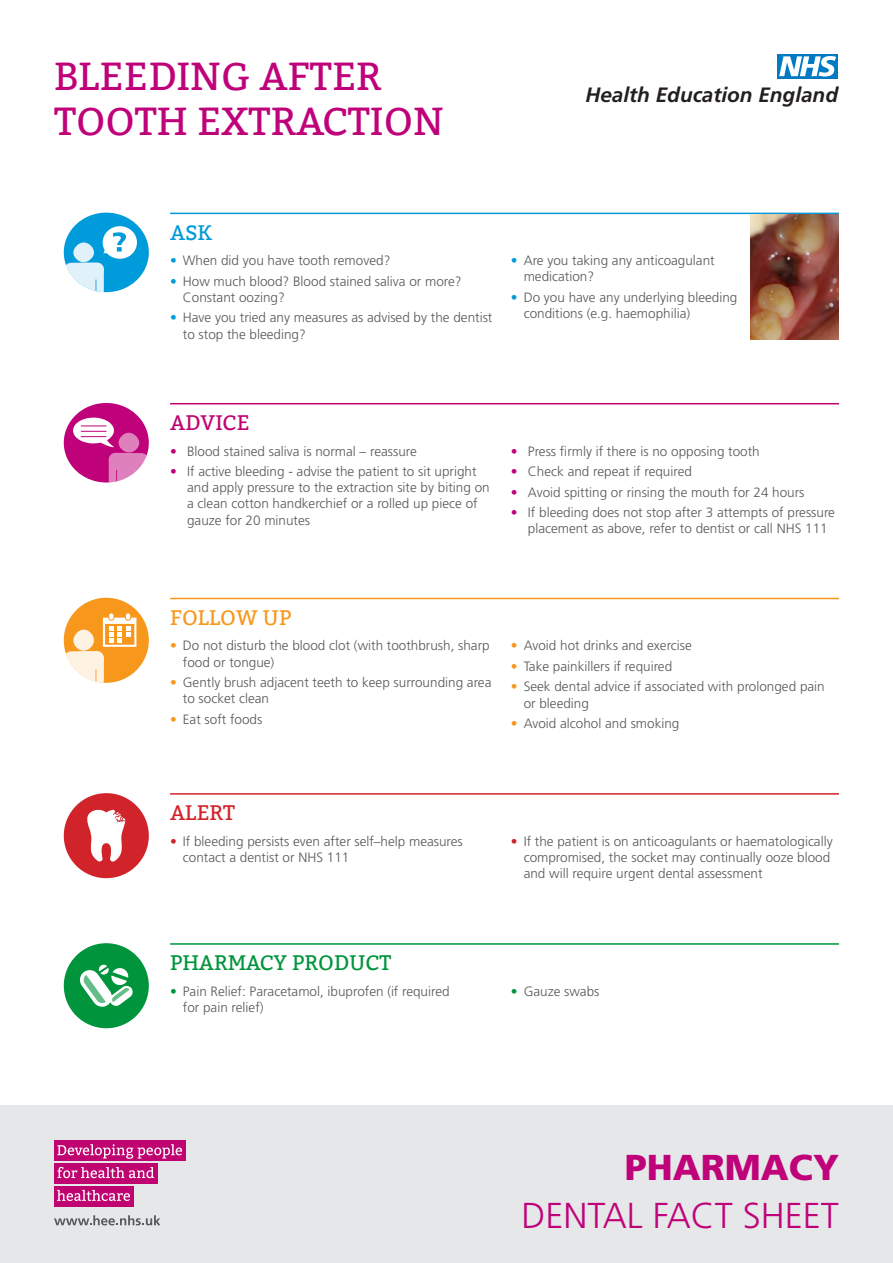
<style>
.page{position:relative;width:893px;height:1263px;background:#fff}
.page>*{position:absolute;margin:0;border:0;box-sizing:border-box;transform-origin:0 0}
.Heading_1_cover{font:39px/45px "Bitter";color:#bf027a}
.t1{font:300 36px "Frutiger LT Pro";color:#bf027a}
.t2{font:900 36px "Frutiger LT Pro";color:#bf027a}
.Subhead_1_inside{font:21px "Bitter";color:#00943d}
.Subhead_1_inside-2{font:21px "Bitter";color:#f7981d}
.Subhead_1_inside-3{font:21px "Bitter";color:#bf0471}
.Subhead_1_inside-4{font:21px "Bitter";color:#d1232a}
.Subhead_1_inside-5{font:21px "Bitter";color:#009ad9}
.t3{font:italic 700 20.7px "Frutiger";color:#231f20}
.t4{font:300 13.5px/16.2px "Frutiger LT Pro";color:#57585a}
.s1{color:#009bda}
.s2{color:#bf027a}
.s3{color:#f7981d}
.s4{color:#d1232a}
.s5{color:#00943d}
</style>
<div class="page">
<div style="left:0;top:1106px;width:893px;height:157px;background:#e6e7e9"></div>
<div style="left:777px;top:54px;width:61px;height:25px;background:#007ac2"></div>
<svg style="left:779px;top:56px;width:57px;height:21px"></svg>
<svg style="left:54px;top:1215px;width:106px;height:10px"></svg>
<div style="left:54px;top:1140px;width:131px;height:21px;background:#bf0471"></div>
<div style="left:54px;top:1163px;width:103px;height:20px;background:#bf0471"></div>
<div style="left:54px;top:1186px;width:79px;height:20px;background:#bf0471"></div>
<svg style="left:57px;top:1144px;width:125px;height:15px"></svg>
<svg style="left:57px;top:1167px;width:97px;height:11px"></svg>
<svg style="left:57px;top:1190px;width:73px;height:11px"></svg>
<div style="left:64px;top:403px;width:85px;height:79px;background:#bf027a;border-radius:50%"></div>
<svg style="left:109px;top:453px;width:38px;height:29px"></svg>
<div style="left:119px;top:433px;width:20px;height:19px;background:#de80bc;border-radius:50%"></div>
<svg style="left:73px;top:418px;width:41px;height:29px"></svg>
<div style="left:64px;top:213px;width:85px;height:79px;background:#009bda;border-radius:50%"></div>
<svg style="left:66px;top:224px;width:73px;height:68px"></svg>
<div style="left:64px;top:598px;width:85px;height:85px;background:#f7981d;border-radius:50%"></div>
<svg style="left:66px;top:613px;width:70px;height:70px"></svg>
<div style="left:64px;top:793px;width:85px;height:85px;background:#d1232a;border-radius:50%"></div>
<svg style="left:87px;top:809px;width:38px;height:53px"></svg>
<div style="left:64px;top:943px;width:85px;height:85px;background:#00943d;border-radius:50%"></div>
<svg style="left:80px;top:964px;width:53px;height:43px"></svg>
<hr style="left:170px;top:213px;width:669px;height:1px;background:#009ad9">
<hr style="left:170px;top:403px;width:669px;height:1px;background:#bf0471">
<hr style="left:170px;top:598px;width:669px;height:1px;background:#f7981d">
<hr style="left:170px;top:793px;width:669px;height:2px;background:#d1232a">
<hr style="left:170px;top:943px;width:669px;height:2px;background:#00943d">
<img style="left:750px;top:214px;width:89px;height:125px">
<p class="Heading_1_cover" style="left:54px;top:55px;width:391px">BLEEDING AFTER<br>TOOTH EXTRACTION</p>
<h3 class="t3" style="left:585px;top:83px;width:254px">Health Education England</h3>
<p class="Subhead_1_inside-5" style="left:170px;top:220px;width:44px">ASK</p>
<p class="t4" style="left:170px;top:253px;width:222px"><span class="s1">•</span> When did you have tooth removed?</p>
<p class="t4" style="left:183px;top:273px;width:280px;text-indent:-13px"><span class="s1">•</span> How much blood? Blood stained saliva or more?<br>Constant oozing?</p>
<p class="t4" style="left:183px;top:310px;width:311px;text-indent:-13px"><span class="s1">•</span> Have you tried any measures as advised by the dentist to stop the bleeding?</p>
<p class="t4" style="left:524px;top:253px;width:193px;text-indent:-13px"><span class="s1">•</span> Are you taking any anticoagulant medication?</p>
<p class="t4" style="left:524px;top:289px;width:215px;text-indent:-13px"><span class="s1">•</span> Do you have any underlying bleeding conditions (e.g. haemophilia)</p>
<p class="Subhead_1_inside-3" style="left:170px;top:410px;width:81px">ADVICE</p>
<p class="t4" style="left:170px;top:443px;width:248px"><span class="s2">•</span> Blood stained saliva is normal – reassure</p>
<p class="t4" style="left:187px;top:463px;width:304px;text-indent:-17px"><span class="s2">•</span> If active bleeding - advise the patient to sit upright and apply pressure to the extraction site by biting on a clean cotton handkerchief or a rolled up piece of gauze for 20 minutes</p>
<p class="t4" style="left:511px;top:443px;width:250px"><span class="s2">•</span> Press firmly if there is no opposing tooth</p>
<p class="t4" style="left:511px;top:463px;width:183px"><span class="s2">•</span> Check and repeat if required</p>
<p class="t4" style="left:511px;top:484px;width:295px"><span class="s2">•</span> Avoid spitting or rinsing the mouth for 24 hours</p>
<p class="t4" style="left:528px;top:504px;width:309px;text-indent:-17px"><span class="s2">•</span> If bleeding does not stop after 3 attempts of pressure placement as above, refer to dentist or call NHS 111</p>
<p class="Subhead_1_inside-2" style="left:170px;top:605px;width:123px">FOLLOW UP</p>
<p class="t4" style="left:183px;top:638px;width:308px;text-indent:-13px"><span class="s3">•</span> Do not disturb the blood clot (with toothbrush, sharp food or tongue)</p>
<p class="t4" style="left:183px;top:674px;width:310px;text-indent:-13px"><span class="s3">•</span> Gently brush adjacent teeth to keep surrounding area to socket clean</p>
<p class="t4" style="left:170px;top:711px;width:94px"><span class="s3">•</span> Eat soft foods</p>
<p class="t4" style="left:511px;top:638px;width:183px"><span class="s3">•</span> Avoid hot drinks and exercise</p>
<p class="t4" style="left:511px;top:658px;width:163px"><span class="s3">•</span> Take painkillers if required</p>
<p class="t4" style="left:524px;top:679px;width:303px;text-indent:-13px"><span class="s3">•</span> Seek dental advice if associated with prolonged pain or bleeding</p>
<p class="t4" style="left:511px;top:715px;width:170px"><span class="s3">•</span> Avoid alcohol and smoking</p>
<p class="Subhead_1_inside-4" style="left:170px;top:800px;width:66px">ALERT</p>
<p class="t4" style="left:183px;top:833px;width:282px;text-indent:-13px"><span class="s4">•</span> If bleeding persists even after self–help measures contact a dentist or NHS 111</p>
<p class="t4" style="left:524px;top:833px;width:311px;text-indent:-13px"><span class="s4">•</span> If the patient is on anticoagulants or haematologically compromised, the socket may continually ooze blood and will require urgent dental assessment</p>
<p class="Subhead_1_inside" style="left:170px;top:950px;width:223px">PHARMACY PRODUCT</p>
<p class="t4" style="left:183px;top:983px;width:268px;text-indent:-13px"><span class="s5">•</span> Pain Relief: Paracetamol, ibuprofen (if required for pain relief)</p>
<p class="t4" style="left:511px;top:983px;width:90px"><span class="s5">•</span> Gauze swabs</p>
<h2 class="t2" style="left:625px;top:1146px;width:216px">PHARMACY</h2>
<h2 class="t1" style="left:521px;top:1194px;width:319px">DENTAL FACT SHEET</h2>
</div>
